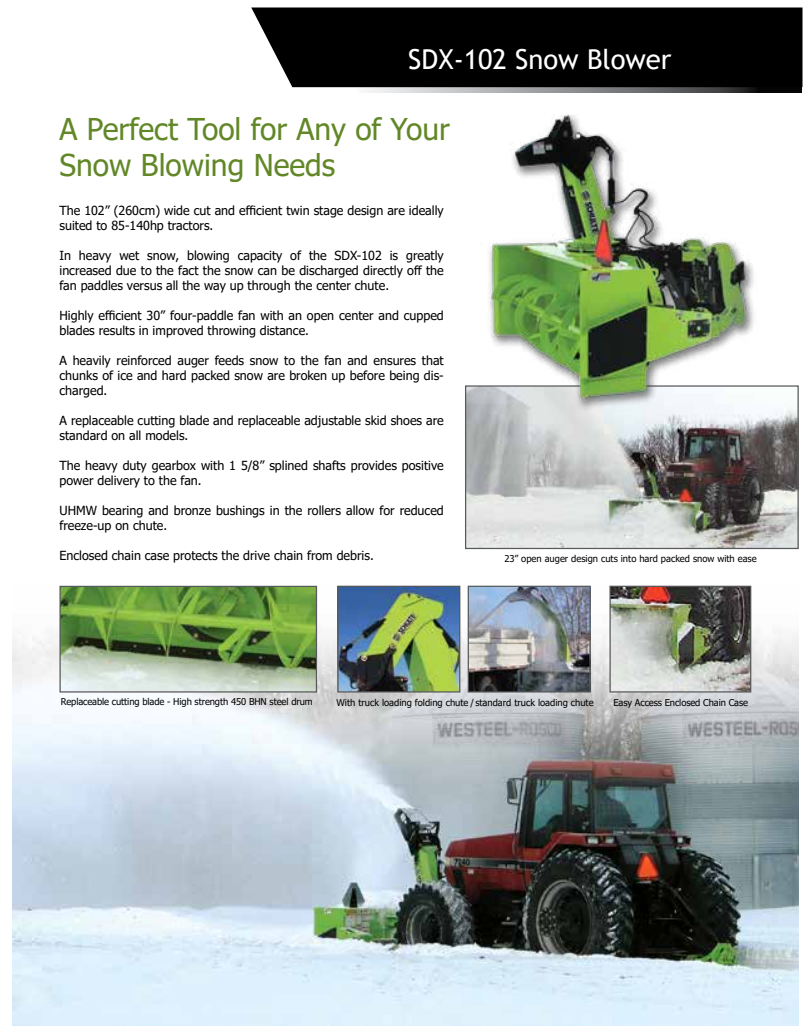
<style>
.page{position:relative;width:810px;height:1035px;background:#fff}
.page>*{position:absolute;margin:0;border:0;box-sizing:border-box;transform-origin:0 0}
.t1{font:30px/36px "Tahoma";color:#628727}
.t2{font:27.5px "Trebuchet MS";color:#fff}
.t3{font:12.5px/15px "Tahoma";color:#000}
.t4{font:9.38px "Tahoma";color:#000}
</style>
<div class="page">
<svg style="left:292px;top:87px;width:510px;height:5px;background:#8e8f90"></svg>
<div style="left:251px;top:8px;width:551px;height:79px;background:#000"></div>
<img style="left:13px;top:586px;width:786px;height:439px">
<img style="left:339px;top:588px;width:119px;height:103px">
<div style="left:337px;top:586px;width:123px;height:107px;border:1px solid #58595b"></div>
<img style="left:61px;top:588px;width:254px;height:103px">
<div style="left:59px;top:586px;width:258px;height:107px;border:1px solid #58595b"></div>
<img style="left:611px;top:588px;width:138px;height:103px">
<div style="left:609px;top:586px;width:142px;height:107px;border:1px solid #58595b"></div>
<img style="left:467px;top:408px;width:330px;height:139px">
<div style="left:465px;top:385px;width:334px;height:164px;border:1px solid #58595b"></div>
<img style="left:465px;top:114px;width:302px;height:304px">
<img style="left:470px;top:588px;width:119px;height:103px">
<div style="left:468px;top:586px;width:123px;height:107px;border:1px solid #58595b"></div>
<h2 class="t2" style="left:408px;top:42px;width:265px">SDX-102 Snow Blower</h2>
<h1 class="t1" style="left:59px;top:113px;width:392px">A Perfect Tool for Any of Your<br>Snow Blowing Needs</h1>
<p class="t3" style="left:59px;top:204px;width:386px">The 102” (260cm) wide cut and efficient twin stage design are ideally suited to 85-140hp tractors.</p>
<p class="t3" style="left:59px;top:249px;width:386px;text-align:justify">In heavy wet snow, blowing capacity of the SDX-102 is greatly increased due to the fact the snow can be discharged directly off the fan paddles versus all the way up through the center chute.</p>
<p class="t3" style="left:59px;top:309px;width:386px">Highly efficient 30” four-paddle fan with an open center and cupped blades results in improved throwing distance.</p>
<p class="t3" style="left:59px;top:354px;width:386px;text-align:justify">A heavily reinforced auger feeds snow to the fan and ensures that chunks of ice and hard packed snow are broken up before being dis&shy;charged.</p>
<p class="t3" style="left:59px;top:414px;width:386px">A replaceable cutting blade and replaceable adjustable skid shoes are standard on all models.</p>
<p class="t3" style="left:59px;top:459px;width:386px">The heavy duty gearbox with 1 5/8” splined shafts provides positive power delivery to the fan.</p>
<p class="t3" style="left:59px;top:504px;width:386px">UHMW bearing and bronze bushings in the rollers allow for reduced freeze-up on chute.</p>
<p class="t3" style="left:59px;top:549px;width:316px">Enclosed chain case protects the drive chain from debris.</p>
<p class="t4" style="left:504px;top:552px;width:254px">23” open auger design cuts into hard packed snow with ease</p>
<p class="t4" style="left:61px;top:696px;width:253px">Replaceable cutting blade - High strength 450 BHN steel drum</p>
<p class="t4" style="left:336px;top:696px;width:259px">With truck loading folding chute / standard truck loading chute</p>
<p class="t4" style="left:613px;top:696px;width:136px">Easy Access Enclosed Chain Case</p>
</div>
